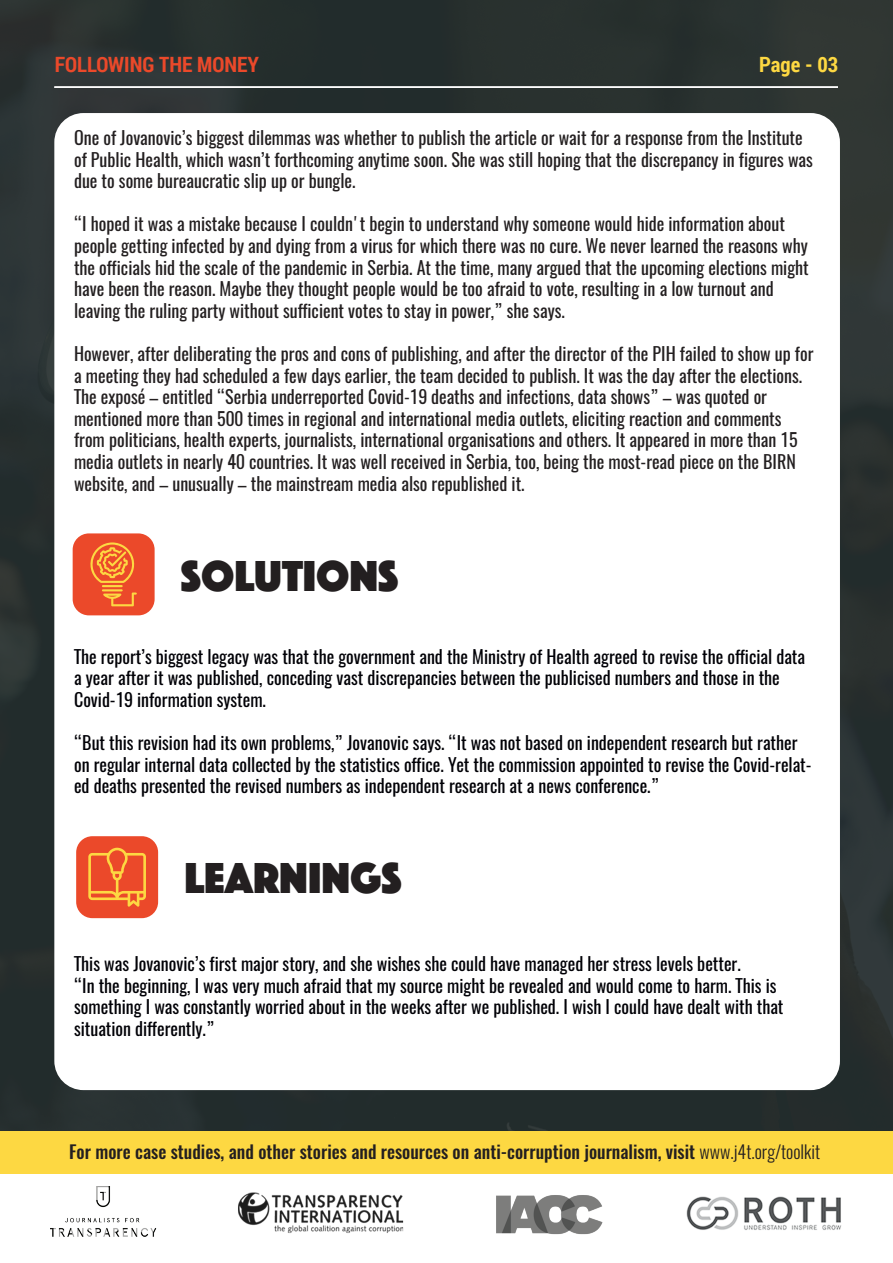
<style>
.page{position:relative;width:893px;height:1263px;background:#fff}
.page>*{position:absolute;margin:0;border:0;box-sizing:border-box;transform-origin:0 0}
.t1{font:45px "Phosphate Solid";color:#231f20}
.t2{font:700 21px "Roboto Condensed";color:#eb492a}
.t3{font:700 21px "Roboto Condensed";color:#fdd842}
.t4{font:18px/21.6px "Oswald";color:#231f20}
.t5{font:18px/21.6px "Oswald";color:#000006}
.t6{font:500 18px "Oswald";color:#231f20}
.s1{font-weight:300}
</style>
<div class="page">
<img style="left:0;top:0;width:893px;height:1131px">
<div style="left:0;top:1131px;width:893px;height:44px;background:#fdd842"></div>
<div style="left:54px;top:113px;width:786px;height:977px;background:#fff;border-radius:29px"></div>
<hr style="left:54px;top:86px;width:784px;height:2px;background:#fff">
<div style="left:0;top:1174px;width:893px;height:89px;background:#fff"></div>
<img style="left:51px;top:1187px;width:791px;height:50px">
<div style="left:73px;top:533px;width:82px;height:82px;background:#eb492a;border-radius:16px"></div>
<hr style="left:102px;top:585px;width:21px;height:2px;background:#fdd842">
<hr style="left:102px;top:589px;width:21px;height:2px;background:#fdd842">
<svg style="left:90px;top:542px;width:45px;height:41px"></svg>
<svg style="left:103px;top:592px;width:34px;height:14px"></svg>
<div style="left:76px;top:836px;width:82px;height:82px;background:#eb492a;border-radius:16px"></div>
<svg style="left:88px;top:847px;width:58px;height:60px"></svg>
<p class="t2" style="left:55px;top:50px;width:206px">FOLLOWING THE MONEY</p>
<p class="t3" style="left:759px;top:50px;width:81px">Page - 03</p>
<p class="t4" style="left:74px;top:127px;width:740px">One of Jovanovic’s biggest dilemmas was whether to publish the article or wait for a response from the Institute of Public Health, which wasn’t forthcoming anytime soon. She was still hoping that the discrepancy in figures was due to some bureaucratic slip up or bungle.</p>
<p class="t4" style="left:74px;top:213px;width:736px">“I hoped it was a mistake because I couldn't begin to understand why someone would hide information about people getting infected by and dying from a virus for which there was no cure. We never learned the reasons why the officials hid the scale of the pandemic in Serbia. At the time, many argued that the upcoming elections might have been the reason. Maybe they thought people would be too afraid to vote, resulting in a low turnout and leaving the ruling party without sufficient votes to stay in power,” she says.</p>
<p class="t4" style="left:74px;top:343px;width:741px">However, after deliberating the pros and cons of publishing, and after the director of the PIH failed to show up for a meeting they had scheduled a few days earlier, the team decided to publish. It was the day after the elections.<br>The exposé – entitled “Serbia underreported Covid-19 deaths and infections, data shows” – was quoted or mentioned more than 500 times in regional and international media outlets, eliciting reaction and comments from politicians, health experts, journalists, international organisations and others. It appeared in more than 15 media outlets in nearly 40 countries. It was well received in Serbia, too, being the most-read piece on the BIRN website, and – unusually – the mainstream media also republished it.</p>
<h1 class="t1" style="left:181px;top:543px;width:219px">SOLUTIONS</h1>
<p class="t5" style="left:74px;top:646px;width:732px">The report’s biggest legacy was that the government and the Ministry of Health agreed to revise the official data a year after it was published, conceding vast discrepancies between the publicised numbers and those in the<br>Covid-19 information system.</p>
<p class="t5" style="left:74px;top:732px;width:739px">“But this revision had its own problems,” Jovanovic says. “It was not based on independent research but rather on regular internal data collected by the statistics office. Yet the commission appointed to revise the Covid-relat&shy;ed deaths presented the revised numbers as independent research at a news conference.”</p>
<h1 class="t1" style="left:184px;top:846px;width:219px">LEARNINGS</h1>
<p class="t5" style="left:74px;top:953px;width:711px">This was Jovanovic’s first major story, and she wishes she could have managed her stress levels better.<br>“In the beginning, I was very much afraid that my source might be revealed and would come to harm. This is something I was constantly worried about in the weeks after we published. I wish I could have dealt with that situation differently.”</p>
<p class="t6" style="left:69px;top:1139px;width:752px">For more case studies, and other stories and resources on anti-corruption journalism, visit <span class="s1">www.j4t.org/toolkit</span></p>
</div>
